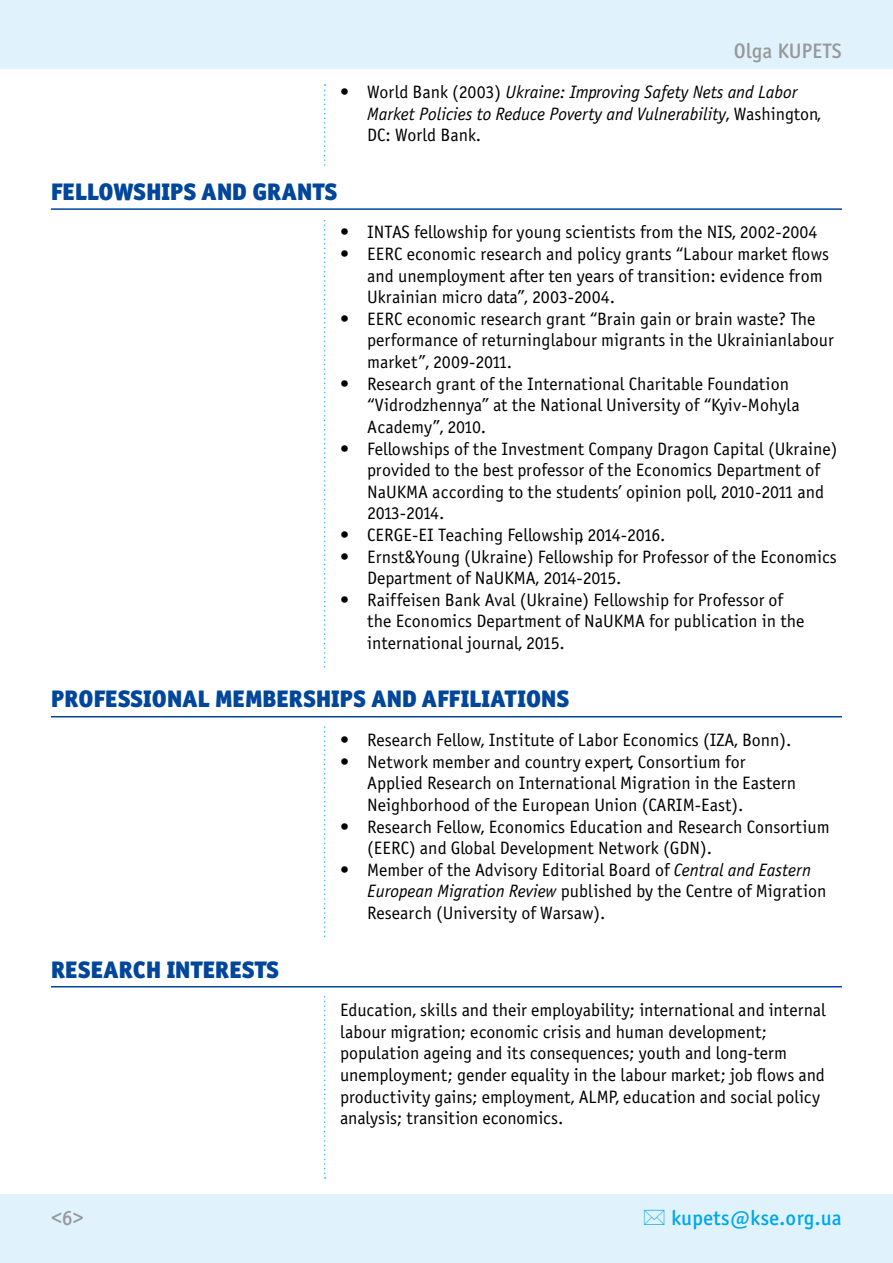
<style>
.page{position:relative;width:893px;height:1263px;background:#fff}
.page>*{position:absolute;margin:0;border:0;box-sizing:border-box;transform-origin:0 0}
.t1{font:24px "Officina Sans Black ITC";color:#00469b}
.t2{font:21px "Officina Sans Medium ITC";color:#00a6eb}
.t3{font:21px "Officina Sans Medium ITC";color:#98989c}
.t4{font:18px/21.6px "Officina Sans Book ITC";color:#000}
.t5{font:italic 18px/21.6px "Officina Sans Book ITC";color:#000}
.s1{font-style:normal}
.s2{font-style:italic}
</style>
<div class="page">
<div style="left:0;top:0;width:893px;height:68px;background:#e0f3fc"></div>
<div style="left:0;top:1195px;width:893px;height:68px;background:#e0f3fc"></div>
<svg style="left:324px;top:84px;width:2px;height:1095px"></svg>
<div style="left:51px;top:167px;width:791px;height:50px;background:#fff"></div>
<hr style="left:51px;top:208px;width:791px;height:2px;background:#00469b">
<div style="left:51px;top:669px;width:791px;height:55px;background:#fff"></div>
<hr style="left:51px;top:716px;width:791px;height:1px;background:#00469b">
<div style="left:51px;top:939px;width:791px;height:55px;background:#fff"></div>
<hr style="left:51px;top:986px;width:791px;height:1px;background:#00469b">
<p class="t3" style="left:734px;top:38px;width:110px">Olga KUPETS</p>
<p class="t5" style="left:367px;top:82px;width:455px;text-indent:-27px"><span class="s1">• World Bank (2003)</span> Ukraine: Improving Safety Nets and Labor<br>Market Policies to Reduce Poverty and Vulnerability<span class="s1">, Washington,<br>DC: World Bank.</span></p>
<h1 class="t1" style="left:51px;top:176px;width:288px">FELLOWSHIPS AND GRANTS</h1>
<p class="t4" style="left:340px;top:222px;width:479px">• INTAS fellowship for young scientists from the NIS, 2002-2004</p>
<p class="t4" style="left:367px;top:243px;width:463px;text-indent:-27px">• EERC economic research and policy grants “Labour market flows and unemployment after ten years of transition: evidence from<br>Ukrainian micro data”, 2003-2004.</p>
<p class="t4" style="left:367px;top:308px;width:468px;text-indent:-27px">• EERC economic research grant “Brain gain or brain waste? The performance of returning labour migrants in the Ukrainian labour market”, 2009-2011.</p>
<p class="t4" style="left:367px;top:373px;width:434px;text-indent:-27px">• Research grant of the International Charitable Foundation “Vidrodzhennya” at the National University of “Kyiv-Mohyla<br>Academy”, 2010.</p>
<p class="t4" style="left:367px;top:438px;width:472px;text-indent:-27px">• Fellowships of the Investment Company Dragon Capital (Ukraine) provided to the best professor of the Economics Department of NaUKMA according to the students’ opinion poll, 2010-2011 and 2013-2014.</p>
<p class="t4" style="left:340px;top:524px;width:327px">• CERGE-EI Teaching Fellowship, 2014-2016.</p>
<p class="t4" style="left:367px;top:546px;width:471px;text-indent:-27px">• Ernst&amp;Young (Ukraine) Fellowship for Professor of the Economics<br>Department of NaUKMA, 2014-2015.</p>
<p class="t4" style="left:367px;top:589px;width:439px;text-indent:-27px">• Raiffeisen Bank Aval (Ukraine) Fellowship for Professor of the Economics Department of NaUKMA for publication in the international journal, 2015.</p>
<h1 class="t1" style="left:51px;top:684px;width:520px">PROFESSIONAL MEMBERSHIPS AND AFFILIATIONS</h1>
<p class="t4" style="left:340px;top:729px;width:453px">• Research Fellow, Institute of Labor Economics (IZA, Bonn).</p>
<p class="t4" style="left:367px;top:751px;width:431px;text-indent:-27px">• Network member and country expert, Consortium for<br>Applied Research on International Migration in the Eastern<br>Neighborhood of the European Union (CARIM-East).</p>
<p class="t4" style="left:367px;top:816px;width:464px;text-indent:-27px">• Research Fellow, Economics Education and Research Consortium (EERC) and Global Development Network (GDN).</p>
<p class="t4" style="left:367px;top:859px;width:461px;text-indent:-27px">• Member of the Advisory Editorial Board of <span class="s2">Central and Eastern<br>European Migration Review</span> published by the Centre of Migration<br>Research (University of Warsaw).</p>
<h1 class="t1" style="left:51px;top:954px;width:230px">RESEARCH INTERESTS</h1>
<p class="t4" style="left:340px;top:999px;width:487px">Education, skills and their employability; international and internal labour migration; economic crisis and human development; population ageing and its consequences; youth and long-term unemployment; gender equality in the labour market; job flows and productivity gains; employment, ALMP, education and social policy analysis; transition economics.</p>
<p class="t3" style="left:51px;top:1205px;width:34px">&lt;6&gt;</p>
<p class="t2" style="left:671px;top:1205px;width:172px">kupets@kse.org.ua</p>
</div>
